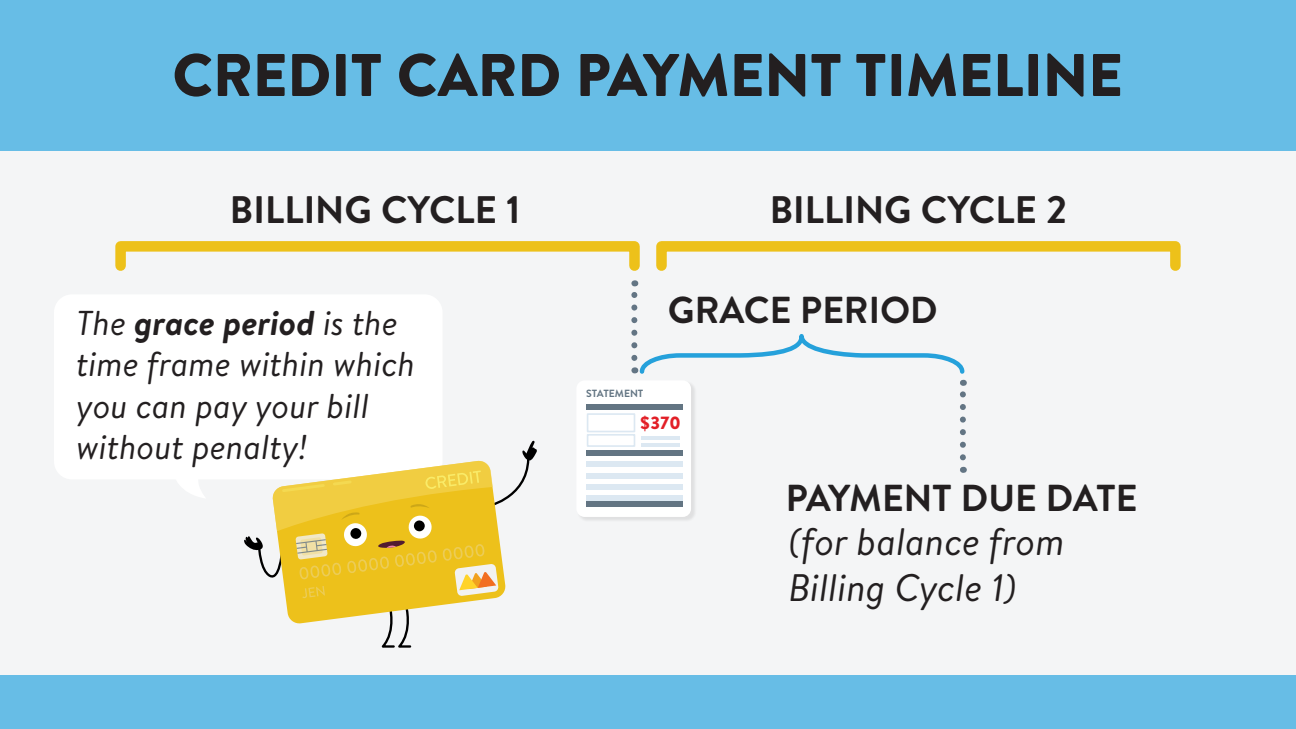
<style>
.page{position:relative;width:1296px;height:729px;background:#f4f5f6}
.page>*{position:absolute;margin:0;border:0;box-sizing:border-box;transform-origin:0 0}
.t1{font:900 60px "Brandon Text";color:#231f20}
.t2{font:italic 38.4px/46px "Brandon Text";color:#231f20}
.t3{font:700 38.4px "Brandon Text";color:#231f20}
.t4{font:700 37.5px "Brandon Text";color:#231f20}
.t5{font:italic 34.5px/41.4px "Brandon Text";color:#231f20}
.t6{font:900 17.7px "Brandon Text";color:#e21f27}
.t7{font:700 10.5px "Brandon Text";color:#637583}
.s1{font-weight:700}
</style>
<div class="page">
<div style="left:0;top:675px;width:1296px;height:54px;background:#67bde6"></div>
<div style="left:577px;top:381px;width:120px;height:141px;background:#e2e3e4"></div>
<div style="left:576px;top:380px;width:115px;height:137px;background:#fff;border-radius:8px"></div>
<div style="left:586px;top:450px;width:97px;height:6px;background:#637583"></div>
<div style="left:586px;top:501px;width:97px;height:6px;background:#637583"></div>
<div style="left:586px;top:404px;width:97px;height:5px;background:#637583"></div>
<div style="left:586px;top:462px;width:97px;height:5px;background:#dce8f2"></div>
<div style="left:586px;top:473px;width:97px;height:6px;background:#dce8f2"></div>
<div style="left:586px;top:484px;width:97px;height:6px;background:#dce8f2"></div>
<div style="left:586px;top:496px;width:97px;height:5px;background:#dce8f2"></div>
<div style="left:587px;top:413px;width:48px;height:19px;border:2px solid #dce8f2"></div>
<div style="left:587px;top:434px;width:48px;height:13px;border:2px solid #dce8f2"></div>
<div style="left:0;top:0;width:1296px;height:150px;background:#67bde6"></div>
<div style="left:115px;top:241px;width:525px;height:30px;border:10px solid #edc11a"></div>
<div style="left:656px;top:241px;width:525px;height:30px;border:10px solid #edc11a"></div>
<svg style="left:631px;top:280px;width:336px;height:177px"></svg>
<div style="left:54px;top:294px;width:389px;height:185px;background:#fff;border-radius:18px"></div>
<svg style="left:177px;top:479px;width:28px;height:19px"></svg>
<svg style="left:244px;top:440px;width:293px;height:208px"></svg>
<h1 class="t1" style="left:172px;top:33px;width:952px">CREDIT CARD PAYMENT TIMELINE</h1>
<p class="t3" style="left:230px;top:183px;width:292px">BILLING CYCLE 1</p>
<p class="t3" style="left:770px;top:183px;width:299px">BILLING CYCLE 2</p>
<p class="t5" style="left:76px;top:301px;width:340px">The <span class="s1">grace period</span> is the time frame within which you can pay your bill without penalty!</p>
<p class="t4" style="left:668px;top:284px;width:272px">GRACE PERIOD</p>
<p class="t7" style="left:586px;top:386px;width:59px">STATEMENT</p>
<p class="t6" style="left:640px;top:411px;width:42px">$370</p>
<p class="t4" style="left:786px;top:472px;width:353px">PAYMENT DUE DATE</p>
<p class="t2" style="left:788px;top:517px;width:278px">(for balance from<br>Billing Cycle 1)</p>
</div>
